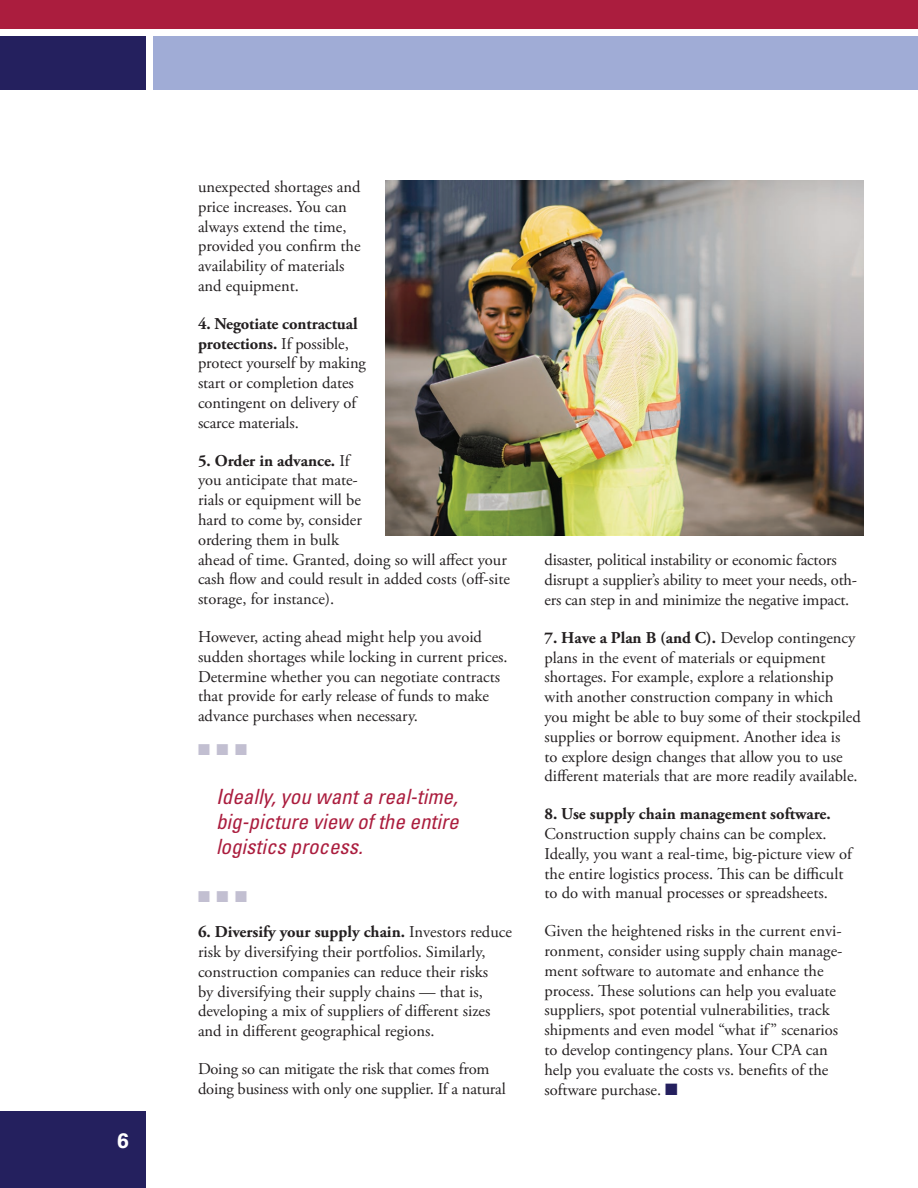
<style>
.page{position:relative;width:918px;height:1188px;background:#fff}
.page>*{position:absolute;margin:0;border:0;box-sizing:border-box;transform-origin:0 0}
.t1{font:italic condensed 21px/25.2px "Univers LT Std";color:#ab1d3e;text-align:justify}
.t2{font:700 21px "Univers LT Std";color:#fff}
.t3{font:16.5px/19.8px "Adobe Garamond Pro";color:#231f20}
.t4{font:700 16.5px "Adobe Garamond Pro";color:#231f20}
.t5{font:15.75px "Zapf Dingbats ITC";color:#c2bfd1}
.s1{font-weight:700}
.s2{color:#24205e}
</style>
<div class="page">
<div style="left:0;top:1112px;width:146px;height:76px;background:#24205e"></div>
<div style="left:153px;top:36px;width:765px;height:54px;background:#a0acd6"></div>
<div style="left:0;top:36px;width:146px;height:54px;background:#24205e"></div>
<div style="left:0;top:0;width:918px;height:28px;background:#ab1d3e"></div>
<img style="left:386px;top:180px;width:478px;height:356px">
<p class="t2" style="left:117px;top:1128px;width:13px">6</p>
<p class="t3" style="left:198px;top:177px;width:164px">unexpected shortages and price increases. You can always extend the time, provided you confirm the availability of materials and equipment.</p>
<p class="t3" style="left:198px;top:314px;width:169px"><span class="s1">4. Negotiate contractual protections.</span> If possible, protect yourself by making start or completion dates contingent on delivery of scarce materials.</p>
<p class="t3" style="left:198px;top:451px;width:314px"><span class="s1">5. Order in advance.</span> If<br>you anticipate that mate-<br>rials or equipment will be<br>hard to come by, consider<br>ordering them in bulk<br>ahead of time. Granted, doing so will affect your cash flow and could result in added costs (off-site storage, for instance).</p>
<p class="t3" style="left:198px;top:627px;width:311px">However, acting ahead might help you avoid sudden shortages while locking in current prices.<br>Determine whether you can negotiate contracts that provide for early release of funds to make advance purchases when necessary.</p>
<p class="t5" style="left:198px;top:742px;width:50px">■■■</p>
<p class="t1" style="left:216px;top:784px;width:244px">Ideally, you want a real-time, big-picture view of the entire logistics process.</p>
<p class="t5" style="left:198px;top:890px;width:50px">■■■</p>
<p class="t3" style="left:198px;top:923px;width:315px"><span class="s1">6. Diversify your supply chain.</span> Investors reduce risk by diversifying their portfolios. Similarly, construction companies can reduce their risks<br>by diversifying their supply chains — that is, developing a mix of suppliers of different sizes and in different geographical regions.</p>
<p class="t3" style="left:198px;top:1059px;width:309px">Doing so can mitigate the risk that comes from doing business with only one supplier. If a natural</p>
<p class="t3" style="left:544px;top:551px;width:314px">disaster, political instability or economic factors disrupt a supplier’s ability to meet your needs, oth&shy;ers can step in and minimize the negative impact.</p>
<p class="t3" style="left:544px;top:628px;width:318px"><span class="s1">7. Have a Plan B (and C).</span> Develop contingency plans in the event of materials or equipment shortages. For example, explore a relationship with another construction company in which you might be able to buy some of their stockpiled supplies or borrow equipment. Another idea is<br>to explore design changes that allow you to use different materials that are more readily available.</p>
<p class="t4" style="left:544px;top:804px;width:288px">8. Use supply chain management software.</p>
<p class="t3" style="left:544px;top:825px;width:309px">Construction supply chains can be complex.<br>Ideally, you want a real-time, big-picture view of the entire logistics process. This can be difficult to do with manual processes or spreadsheets.</p>
<p class="t3" style="left:544px;top:922px;width:299px">Given the heightened risks in the current envi&shy;ronment, consider using supply chain manage&shy;ment software to automate and enhance the process. These solutions can help you evaluate suppliers, spot potential vulnerabilities, track shipments and even model “what if” scenarios to develop contingency plans. Your CPA can help you evaluate the costs vs. benefits of the software purchase. <span class="s2">■</span></p>
</div>
